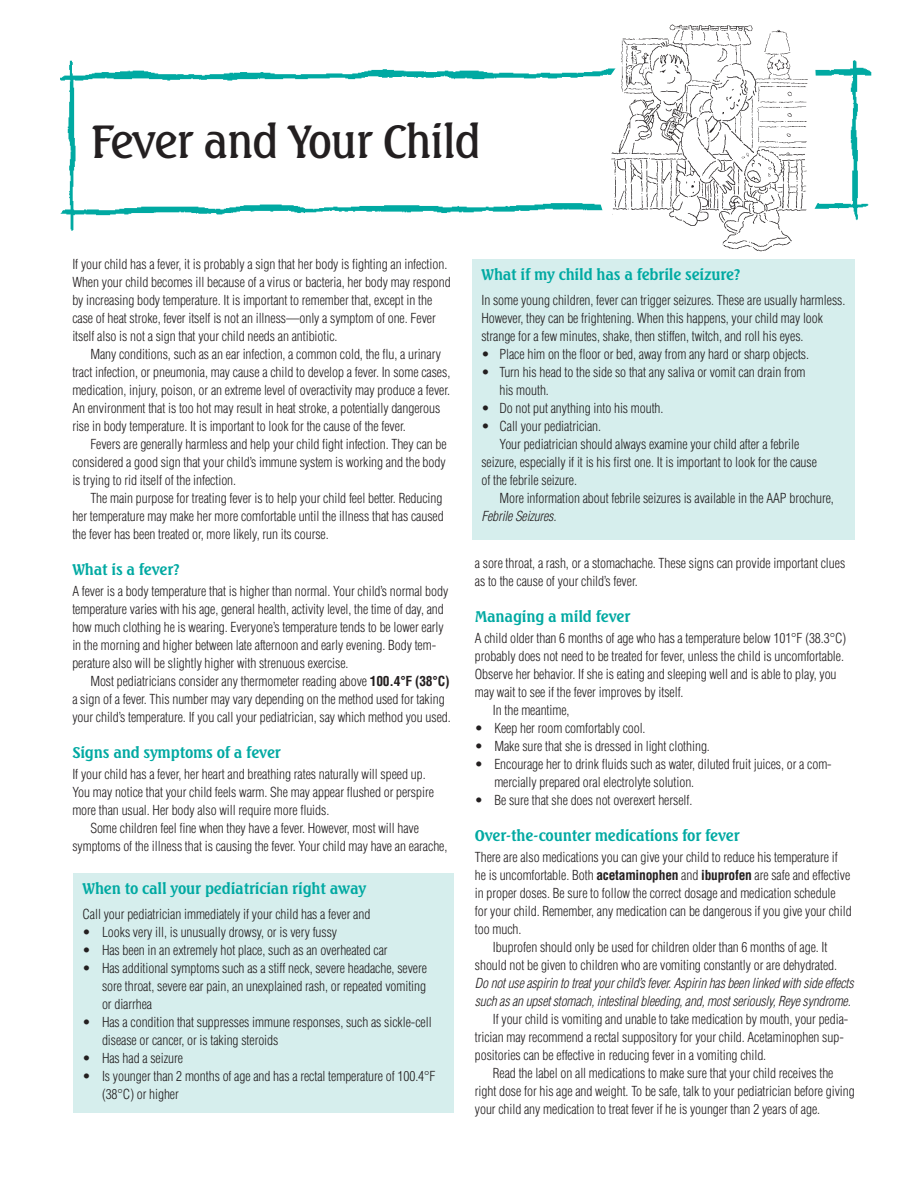
<style>
.page{position:relative;width:918px;height:1188px;background:#fff}
.page>*{position:absolute;margin:0;border:0;box-sizing:border-box;transform-origin:0 0}
.t1{font:500 45px "Seagull BT";letter-spacing:-.025em;color:#231f20}
.t2{font:700 15px "Seagull BT";letter-spacing:-.01em;color:#00a9a2}
.t3{font:300 condensed 13.5px/18px "Helvetica";letter-spacing:-.005em;color:#231f20}
.t4{font:italic 300 condensed 13.5px/18px "Helvetica";letter-spacing:-.015em;color:#231f20}
.s1{font-weight:700}
</style>
<div class="page">
<img style="left:60px;top:60px;width:811px;height:171px">
<svg style="left:598px;top:60px;width:218px;height:33px"></svg>
<svg style="left:600px;top:196px;width:221px;height:22px"></svg>
<img style="left:611px;top:24px;width:198px;height:228px">
<div style="left:74px;top:873px;width:380px;height:239px;background:#d6eeed"></div>
<div style="left:472px;top:259px;width:383px;height:280px;background:#d6eeed"></div>
<h1 class="t1" style="left:91px;top:121px;width:392px">Fever and Your Child</h1>
<p class="t3" style="left:72px;top:257px;width:380px">If your child has a fever, it is probably a sign that her body is fighting an infection.<br>When your child becomes ill because of a virus or bacteria, her body may respond by increasing body temperature. It is important to remember that, except in the case of heat stroke, fever itself is not an illness—only a symptom of one. Fever itself also is not a sign that your child needs an antibiotic.</p>
<p class="t3" style="left:72px;top:347px;width:380px;text-indent:18px">Many conditions, such as an ear infection, a common cold, the flu, a urinary tract infection, or pneumonia, may cause a child to develop a fever. In some cases, medication, injury, poison, or an extreme level of overactivity may produce a fever.<br>An environment that is too hot may result in heat stroke, a potentially dangerous rise in body temperature. It is important to look for the cause of the fever.</p>
<p class="t3" style="left:72px;top:437px;width:376px;text-align:justify;text-indent:18px">Fevers are generally harmless and help your child fight infection. They can be considered a good sign that your child’s immune system is working and the body is trying to rid itself of the infection.</p>
<p class="t3" style="left:72px;top:491px;width:373px;text-align:justify;text-indent:18px">The main purpose for treating fever is to help your child feel better. Reducing her temperature may make her more comfortable until the illness that has caused the fever has been treated or, more likely, run its course.</p>
<p class="t2" style="left:72px;top:563px;width:110px">What is a fever?</p>
<p class="t3" style="left:72px;top:584px;width:378px">A fever is a body temperature that is higher than normal. Your child’s normal body temperature varies with his age, general health, activity level, the time of day, and how much clothing he is wearing. Everyone’s temperature tends to be lower early in the morning and higher between late afternoon and early evening. Body tem&shy;perature also will be slightly higher with strenuous exercise.</p>
<p class="t3" style="left:72px;top:674px;width:380px;text-indent:18px">Most pediatricians consider any thermometer reading above <span class="s1">100.4°F (38°C) </span>a sign of a fever. This number may vary depending on the method used for taking your child’s temperature. If you call your pediatrician, say which method you used.</p>
<p class="t2" style="left:72px;top:746px;width:210px">Signs and symptoms of a fever</p>
<p class="t3" style="left:72px;top:767px;width:363px">If your child has a fever, her heart and breathing rates naturally will speed up.<br>You may notice that your child feels warm. She may appear flushed or perspire more than usual. Her body also will require more fluids.</p>
<p class="t3" style="left:72px;top:821px;width:377px;text-indent:18px">Some children feel fine when they have a fever. However, most will have symptoms of the illness that is causing the fever. Your child may have an earache,</p>
<p class="t2" style="left:83px;top:881px;width:285px">When to call your pediatrician right away</p>
<p class="t3" style="left:83px;top:907px;width:289px">Call your pediatrician immediately if your child has a fever and</p>
<p class="t3" style="left:83px;top:925px;width:256px">• Looks very ill, is unusually drowsy, or is very fussy</p>
<p class="t3" style="left:83px;top:943px;width:307px">• Has been in an extremely hot place, such as an overheated car</p>
<p class="t3" style="left:102px;top:961px;width:327px;text-align:justify;text-indent:-19px">• Has additional symptoms such as a stiff neck, severe headache, severe sore throat, severe ear pain, an unexplained rash, or repeated vomiting or diarrhea</p>
<p class="t3" style="left:102px;top:1015px;width:331px;text-indent:-19px">• Has a condition that suppresses immune responses, such as sickle-cell disease or cancer, or is taking steroids</p>
<p class="t3" style="left:83px;top:1051px;width:102px">• Has had a seizure</p>
<p class="t3" style="left:102px;top:1069px;width:335px;text-indent:-19px">• Is younger than 2 months of age and has a rectal temperature of 100.4°F (38°C) or higher</p>
<p class="t2" style="left:481px;top:267px;width:261px">What if my child has a febrile seizure?</p>
<p class="t3" style="left:481px;top:293px;width:365px">In some young children, fever can trigger seizures. These are usually harmless.<br>However, they can be frightening. When this happens, your child may look strange for a few minutes, shake, then stiffen, twitch, and roll his eyes.</p>
<p class="t3" style="left:481px;top:347px;width:329px">• Place him on the floor or bed, away from any hard or sharp objects.</p>
<p class="t3" style="left:499px;top:365px;width:308px;text-indent:-18px">• Turn his head to the side so that any saliva or vomit can drain from his mouth.</p>
<p class="t3" style="left:481px;top:401px;width:184px">• Do not put anything into his mouth.</p>
<p class="t3" style="left:481px;top:419px;width:121px">• Call your pediatrician.</p>
<p class="t3" style="left:499px;top:437px;width:301px">Your pediatrician should always examine your child after a febrile</p>
<p class="t3" style="left:481px;top:455px;width:337px">seizure, especially if it is his first one. It is important to look for the cause</p>
<p class="t3" style="left:481px;top:473px;width:97px">of the febrile seizure.</p>
<p class="t3" style="left:499px;top:491px;width:336px">More information about febrile seizures is available in the AAP brochure,</p>
<p class="t4" style="left:481px;top:509px;width:76px">Febrile Seizures.</p>
<p class="t3" style="left:475px;top:555px;width:372px">a sore throat, a rash, or a stomachache. These signs can provide important clues as to the cause of your child’s fever.</p>
<p class="t2" style="left:475px;top:609px;width:157px">Managing a mild fever</p>
<p class="t3" style="left:475px;top:630px;width:373px">A child older than 6 months of age who has a temperature below 101°F (38.3°C)</p>
<p class="t3" style="left:475px;top:648px;width:371px">probably does not need to be treated for fever, unless the child is uncomfortable.</p>
<p class="t3" style="left:475px;top:666px;width:363px">Observe her behavior. If she is eating and sleeping well and is able to play, you</p>
<p class="t3" style="left:475px;top:684px;width:210px">may wait to see if the fever improves by itself.</p>
<p class="t3" style="left:493px;top:702px;width:78px">In the meantime,</p>
<p class="t3" style="left:475px;top:720px;width:172px">• Keep her room comfortably cool.</p>
<p class="t3" style="left:475px;top:738px;width:237px">• Make sure that she is dressed in light clothing.</p>
<p class="t3" style="left:494px;top:756px;width:339px;text-indent:-20px">• Encourage her to drink fluids such as water, diluted fruit juices, or a com&shy;mercially prepared oral electrolyte solution.</p>
<p class="t3" style="left:475px;top:792px;width:219px">• Be sure that she does not overexert herself.</p>
<p class="t2" style="left:475px;top:828px;width:266px">Over-the-counter medications for fever</p>
<p class="t3" style="left:475px;top:849px;width:364px">There are also medications you can give your child to reduce his temperature if</p>
<p class="t3" style="left:475px;top:867px;width:377px">he is uncomfortable. Both <span class="s1">acetaminophen</span> and <span class="s1">ibuprofen</span> are safe and effective</p>
<p class="t3" style="left:475px;top:885px;width:362px">in proper doses. Be sure to follow the correct dosage and medication schedule</p>
<p class="t3" style="left:475px;top:903px;width:378px">for your child. Remember, any medication can be dangerous if you give your child</p>
<p class="t3" style="left:475px;top:921px;width:48px">too much.</p>
<p class="t3" style="left:493px;top:939px;width:336px">Ibuprofen should only be used for children older than 6 months of age. It</p>
<p class="t3" style="left:475px;top:957px;width:364px">should not be given to children who are vomiting constantly or are dehydrated.</p>
<p class="t4" style="left:475px;top:975px;width:380px">Do not use aspirin to treat your child’s fever. Aspirin has been linked with side effects such as an upset stomach, intestinal bleeding, and, most seriously, Reye syndrome.</p>
<p class="t3" style="left:475px;top:1011px;width:375px;text-indent:18px">If your child is vomiting and unable to take medication by mouth, your pedia&shy;trician may recommend a rectal suppository for your child. Acetaminophen sup&shy;positories can be effective in reducing fever in a vomiting child.</p>
<p class="t3" style="left:475px;top:1065px;width:381px;text-indent:18px">Read the label on all medications to make sure that your child receives the right dose for his age and weight. To be safe, talk to your pediatrician before giving your child any medication to treat fever if he is younger than 2 years of age.</p>
</div>
